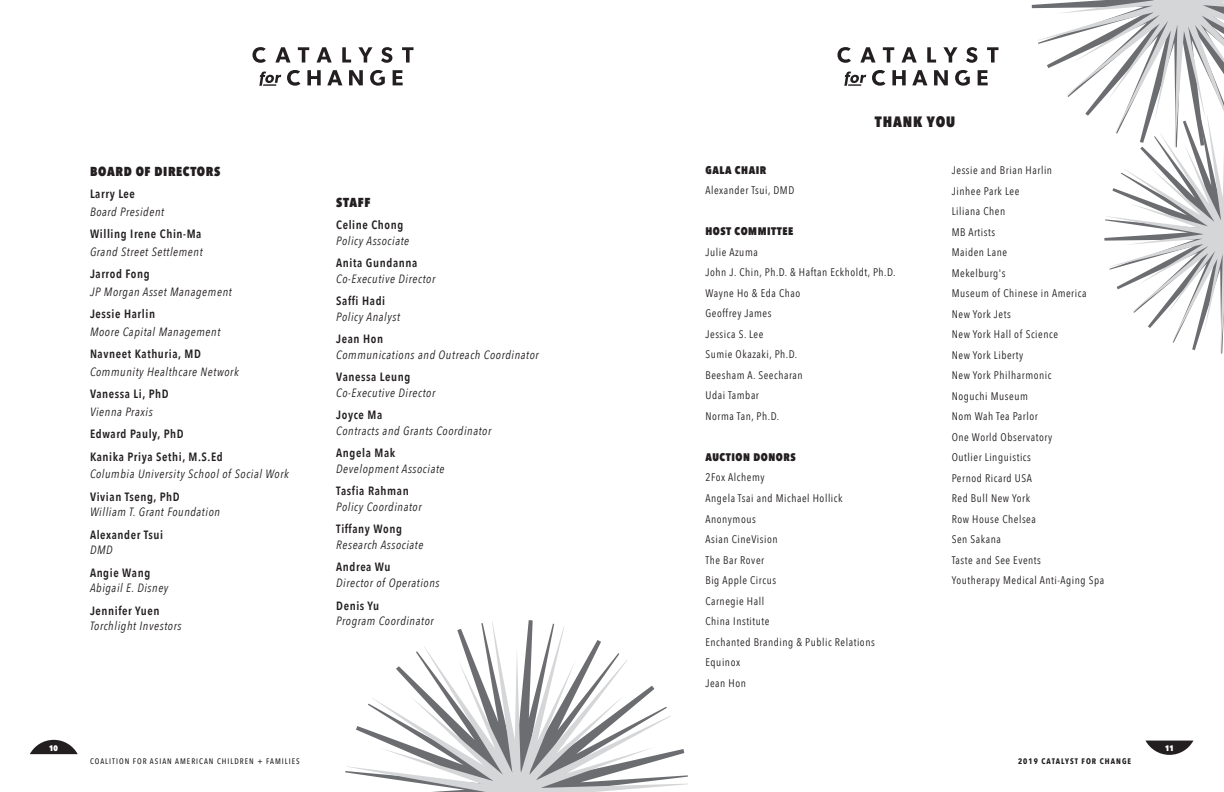
<style>
.page{position:relative;width:1224px;height:792px;background:#fff}
.page>*{position:absolute;margin:0;border:0;box-sizing:border-box;transform-origin:0 0}
.t1{font:800 15px "Avenir Next Condensed";letter-spacing:.06em;color:#231f20}
.t2{font:800 13px "Avenir Next Condensed";letter-spacing:.05em;color:#231f20}
.t3{font:italic 12px "Avenir Next Condensed";letter-spacing:.05em;color:#231f20}
.t4{font:600 12px/22.5px "Avenir Next Condensed";letter-spacing:.05em;color:#231f20}
.t5{font:11px/20.5px "Avenir Next Condensed";letter-spacing:.05em;color:#231f20}
.t6{font:800 11px "Avenir Next Condensed";letter-spacing:.05em;color:#231f20}
.t7{font:500 8px "Avenir Next Condensed";letter-spacing:.125em;color:#231f20}
.t8{font:700 8px "Avenir Next Condensed";letter-spacing:.125em;color:#231f20}
.t9{font:800 8px "Avenir Next Condensed";color:#fff}
</style>
<div class="page">
<svg style="left:1146px;top:741px;width:47px;height:14px"></svg>
<svg style="left:30px;top:740px;width:48px;height:14px"></svg>
<svg style="left:860px;top:47px;width:16px;height:16px"></svg>
<svg style="left:883px;top:47px;width:11px;height:16px"></svg>
<svg style="left:902px;top:47px;width:15px;height:16px"></svg>
<svg style="left:927px;top:47px;width:9px;height:16px"></svg>
<svg style="left:943px;top:47px;width:15px;height:16px"></svg>
<svg style="left:966px;top:47px;width:11px;height:16px"></svg>
<svg style="left:987px;top:47px;width:12px;height:16px"></svg>
<svg style="left:892px;top:70px;width:14px;height:15px"></svg>
<svg style="left:912px;top:70px;width:15px;height:15px"></svg>
<svg style="left:934px;top:70px;width:14px;height:15px"></svg>
<svg style="left:978px;top:70px;width:10px;height:15px"></svg>
<svg style="left:955px;top:70px;width:15px;height:16px"></svg>
<svg style="left:872px;top:70px;width:13px;height:16px"></svg>
<svg style="left:837px;top:47px;width:14px;height:16px"></svg>
<svg style="left:844px;top:72px;width:22px;height:14px"></svg>
<svg style="left:1032px;top:0;width:192px;height:354px"></svg>
<svg style="left:275px;top:47px;width:16px;height:16px"></svg>
<svg style="left:298px;top:47px;width:11px;height:16px"></svg>
<svg style="left:317px;top:47px;width:15px;height:16px"></svg>
<svg style="left:342px;top:47px;width:9px;height:16px"></svg>
<svg style="left:358px;top:47px;width:15px;height:16px"></svg>
<svg style="left:381px;top:47px;width:11px;height:16px"></svg>
<svg style="left:402px;top:47px;width:12px;height:16px"></svg>
<svg style="left:307px;top:70px;width:14px;height:15px"></svg>
<svg style="left:327px;top:70px;width:15px;height:15px"></svg>
<svg style="left:349px;top:70px;width:14px;height:15px"></svg>
<svg style="left:393px;top:70px;width:10px;height:15px"></svg>
<svg style="left:370px;top:70px;width:15px;height:16px"></svg>
<svg style="left:287px;top:70px;width:13px;height:16px"></svg>
<svg style="left:252px;top:47px;width:14px;height:16px"></svg>
<svg style="left:259px;top:72px;width:22px;height:14px"></svg>
<svg style="left:345px;top:620px;width:343px;height:172px"></svg>
<p class="t9" style="left:49px;top:743px;width:10px">10</p>
<p class="t2" style="left:90px;top:163px;width:132px">BOARD OF DIRECTORS</p>
<p class="t4" style="left:90px;top:183px;width:46px">Larry Lee</p>
<p class="t3" style="left:90px;top:205px;width:76px">Board President</p>
<p class="t4" style="left:90px;top:223px;width:113px">Willing Irene Chin-Ma</p>
<p class="t3" style="left:90px;top:245px;width:114px">Grand Street Settlement</p>
<p class="t4" style="left:90px;top:263px;width:61px">Jarrod Fong</p>
<p class="t3" style="left:90px;top:285px;width:143px">JP Morgan Asset Management</p>
<p class="t4" style="left:90px;top:303px;width:67px">Jessie Harlin</p>
<p class="t3" style="left:90px;top:325px;width:132px">Moore Capital Management</p>
<p class="t4" style="left:90px;top:343px;width:112px">Navneet Kathuria, MD</p>
<p class="t3" style="left:90px;top:365px;width:150px">Community Healthcare Network</p>
<p class="t4" style="left:90px;top:383px;width:80px">Vanessa Li, PhD</p>
<p class="t3" style="left:90px;top:405px;width:64px">Vienna Praxis</p>
<p class="t4" style="left:90px;top:423px;width:134px">Edward Pauly, PhD<br>Kanika Priya Sethi, M.S.Ed</p>
<p class="t3" style="left:90px;top:467px;width:200px">Columbia University School of Social Work</p>
<p class="t4" style="left:90px;top:485px;width:91px">Vivian Tseng, PhD</p>
<p class="t3" style="left:90px;top:505px;width:132px">William T. Grant Foundation</p>
<p class="t4" style="left:90px;top:523px;width:75px">Alexander Tsui</p>
<p class="t3" style="left:90px;top:543px;width:24px">DMD</p>
<p class="t4" style="left:90px;top:561px;width:62px">Angie Wang</p>
<p class="t3" style="left:90px;top:581px;width:80px">Abigail E. Disney</p>
<p class="t4" style="left:90px;top:599px;width:71px">Jennifer Yuen</p>
<p class="t3" style="left:90px;top:619px;width:93px">Torchlight Investors</p>
<p class="t2" style="left:336px;top:194px;width:36px">STAFF</p>
<p class="t4" style="left:336px;top:214px;width:69px">Celine Chong</p>
<p class="t3" style="left:336px;top:234px;width:75px">Policy Associate</p>
<p class="t4" style="left:336px;top:252px;width:83px">Anita Gundanna</p>
<p class="t3" style="left:336px;top:272px;width:100px">Co-Executive Director</p>
<p class="t4" style="left:336px;top:290px;width:50px">Saffi Hadi</p>
<p class="t3" style="left:336px;top:310px;width:65px">Policy Analyst</p>
<p class="t4" style="left:336px;top:328px;width:48px">Jean Hon</p>
<p class="t3" style="left:336px;top:348px;width:204px">Communications and Outreach Coordinator</p>
<p class="t4" style="left:336px;top:366px;width:76px">Vanessa Leung</p>
<p class="t3" style="left:336px;top:386px;width:100px">Co-Executive Director</p>
<p class="t4" style="left:336px;top:404px;width:48px">Joyce Ma</p>
<p class="t3" style="left:336px;top:424px;width:156px">Contracts and Grants Coordinator</p>
<p class="t4" style="left:336px;top:442px;width:60px">Angela Mak</p>
<p class="t3" style="left:336px;top:462px;width:110px">Development Associate</p>
<p class="t4" style="left:336px;top:480px;width:74px">Tasfia Rahman</p>
<p class="t3" style="left:336px;top:500px;width:87px">Policy Coordinator</p>
<p class="t4" style="left:336px;top:518px;width:67px">Tiffany Wong</p>
<p class="t3" style="left:336px;top:538px;width:89px">Research Associate</p>
<p class="t4" style="left:336px;top:556px;width:56px">Andrea Wu</p>
<p class="t3" style="left:336px;top:576px;width:105px">Director of Operations</p>
<p class="t4" style="left:336px;top:594px;width:44px">Denis Yu</p>
<p class="t3" style="left:336px;top:614px;width:99px">Program Coordinator</p>
<h1 class="t1" style="left:875px;top:113px;width:82px">THANK YOU</h1>
<p class="t6" style="left:705px;top:163px;width:62px">GALA CHAIR</p>
<p class="t5" style="left:705px;top:180px;width:90px">Alexander Tsui, DMD</p>
<p class="t6" style="left:705px;top:225px;width:89px">HOST COMMITTEE</p>
<p class="t5" style="left:705px;top:241px;width:192px">Julie Azuma<br>John J. Chin, Ph.D. &amp; Haftan Eckholdt, Ph.D.<br>Wayne Ho &amp; Eda Chao<br>Geoffrey James<br>Jessica S. Lee<br>Sumie Okazaki, Ph.D.<br>Beesham A. Seecharan<br>Udai Tambar<br>Norma Tan, Ph.D.</p>
<p class="t6" style="left:705px;top:450px;width:92px">AUCTION DONORS</p>
<p class="t5" style="left:705px;top:467px;width:171px">2Fox Alchemy<br>Angela Tsai and Michael Hollick<br>Anonymous<br>Asian CineVision<br>The Bar Rover<br>Big Apple Circus<br>Carnegie Hall<br>China Institute<br>Enchanted Branding &amp; Public Relations<br>Equinox<br>Jean Hon</p>
<p class="t5" style="left:952px;top:159px;width:154px">Jessie and Brian Harlin<br>Jinhee Park Lee<br>Liliana Chen<br>MB Artists<br>Maiden Lane<br>Mekelburg's<br>Museum of Chinese in America<br>New York Jets<br>New York Hall of Science<br>New York Liberty<br>New York Philharmonic<br>Noguchi Museum<br>Nom Wah Tea Parlor<br>One World Observatory<br>Outlier Linguistics<br>Pernod Ricard USA<br>Red Bull New York<br>Row House Chelsea<br>Sen Sakana<br>Taste and See Events<br>Youtherapy Medical Anti-Aging Spa</p>
<p class="t7" style="left:90px;top:756px;width:211px">COALITION FOR ASIAN AMERICAN CHILDREN + FAMILIES</p>
<p class="t8" style="left:1018px;top:756px;width:114px">2019 CATALYST FOR CHANGE</p>
<p class="t9" style="left:1165px;top:743px;width:10px">11</p>
</div>
